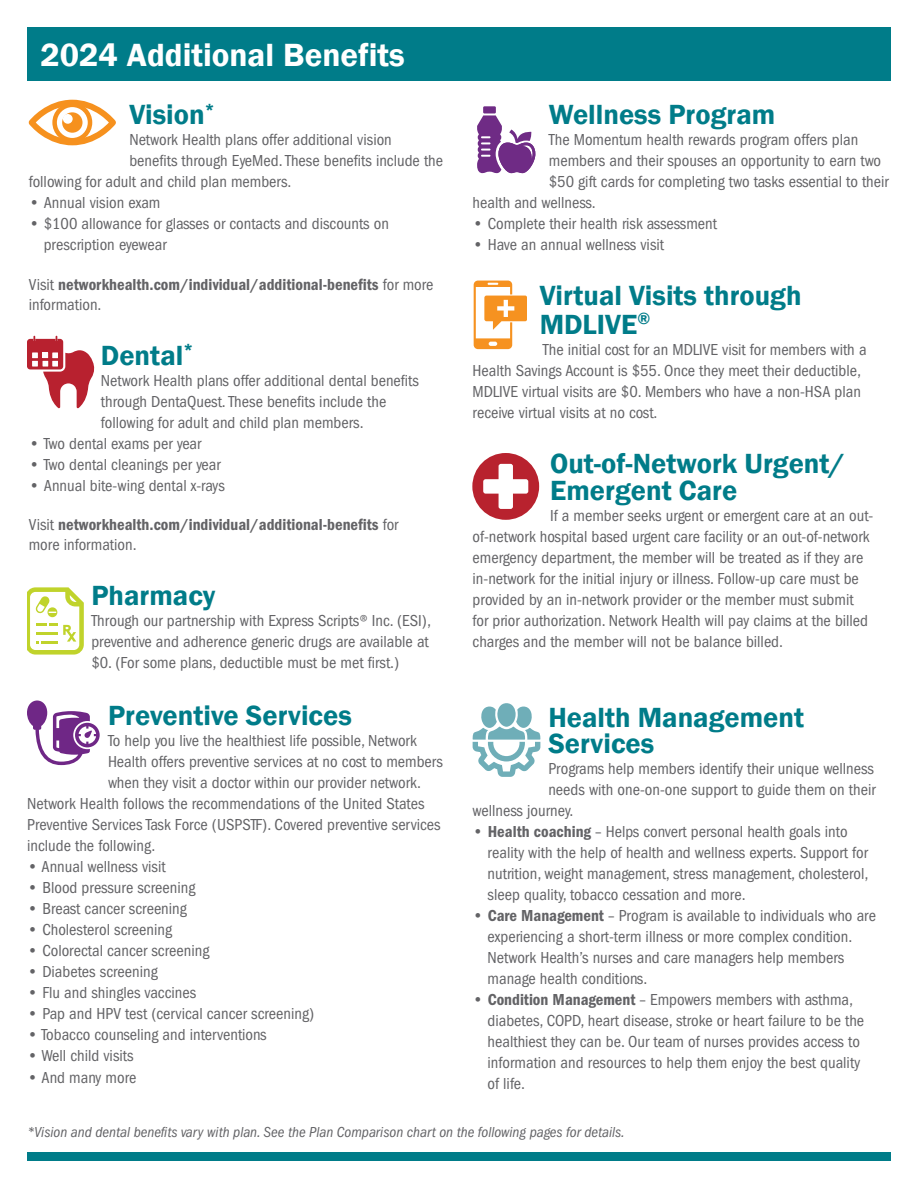
<style>
.page{position:relative;width:918px;height:1188px;background:#fff}
.page>*{position:absolute;margin:0;border:0;box-sizing:border-box;transform-origin:0 0}
.t1{font:600 33px "Franklin Gothic";color:#fff}
.t2{font:600 28.5px/28.5px "Franklin Gothic";color:#007c89}
.t3{font:condensed 16.5px/21px "Franklin Gothic LT Pro";color:#636366}
.t4{font:16.5px "Franklin Gothic LT Pro Cn Dm";color:#636366}
.t5{font:italic condensed 15px "Franklin Gothic LT Pro";color:#636366}
.s1{font-family:"Franklin Gothic";font-weight:600;font-stretch:normal}
.s2{font-family:"Franklin Gothic LT Pro";font-stretch:condensed}
.s3{font-family:"Franklin Gothic LT Pro Cn Dm";font-stretch:normal}
</style>
<div class="page">
<div style="left:27px;top:27px;width:864px;height:54px;background:#007c89"></div>
<svg style="left:474px;top:281px;width:52px;height:68px"></svg>
<svg style="left:27px;top:336px;width:67px;height:72px"></svg>
<div style="left:483px;top:106px;width:13px;height:7px;background:#6f2b85"></div>
<svg style="left:477px;top:115px;width:58px;height:58px"></svg>
<svg style="left:29px;top:100px;width:87px;height:45px"></svg>
<div style="left:62px;top:112px;width:21px;height:21px;background:#f6911e;border-radius:50%"></div>
<div style="left:63px;top:114px;width:10px;height:10px;background:#fff;border-radius:50%"></div>
<svg style="left:27px;top:587px;width:57px;height:68px"></svg>
<svg style="left:472px;top:453px;width:67px;height:67px"></svg>
<div style="left:27px;top:1152px;width:864px;height:9px;background:#007c89"></div>
<svg style="left:473px;top:703px;width:67px;height:74px"></svg>
<svg style="left:27px;top:700px;width:73px;height:65px"></svg>
<h1 class="t1" style="left:40px;top:34px;width:366px">2024 Additional Benefits</h1>
<h2 class="t2" style="left:129px;top:101px;width:87px">Vision<sup>*</sup></h2>
<p class="t3" style="left:129px;top:129px;width:264px">Network Health plans offer additional vision</p>
<p class="t3" style="left:129px;top:150px;width:315px">benefits through EyeMed. These benefits include the</p>
<p class="t3" style="left:29px;top:171px;width:264px">following for adult and child plan members.</p>
<p class="t3" style="left:29px;top:192px;width:133px"><span class="s1">•</span> Annual vision exam</p>
<p class="t3" style="left:44px;top:213px;width:347px;text-indent:-15px"><span class="s1">•</span> $100 allowance for glasses or contacts and discounts on prescription eyewear</p>
<p class="t4" style="left:29px;top:275px;width:406px"><span class="s2">Visit</span> networkhealth.com/individual/additional-benefits <span class="s2">for more</span></p>
<p class="t3" style="left:29px;top:294px;width:74px">information.</p>
<h2 class="t2" style="left:101px;top:341px;width:94px">Dental<sup>*</sup></h2>
<p class="t3" style="left:101px;top:370px;width:320px">Network Health plans offer additional dental benefits through DentaQuest. These benefits include the following for adult and child plan members.</p>
<p class="t3" style="left:29px;top:433px;width:174px"><span class="s1">•</span> Two dental exams per year</p>
<p class="t3" style="left:29px;top:454px;width:193px"><span class="s1">•</span> Two dental cleanings per year</p>
<p class="t3" style="left:29px;top:475px;width:198px"><span class="s1">•</span> Annual bite-wing dental x-rays</p>
<p class="t4" style="left:29px;top:515px;width:371px"><span class="s2">Visit</span> networkhealth.com/individual/additional-benefits <span class="s2">for</span></p>
<p class="t3" style="left:29px;top:534px;width:109px">more information.</p>
<h2 class="t2" style="left:91px;top:582px;width:126px">Pharmacy</h2>
<p class="t3" style="left:91px;top:611px;width:341px">Through our partnership with Express Scripts® Inc. (ESI), preventive and adherence generic drugs are available at $0. (For some plans, deductible must be met first.)</p>
<h2 class="t2" style="left:108px;top:701px;width:245px">Preventive Services</h2>
<p class="t3" style="left:108px;top:730px;width:310px">To help you live the healthiest life possible, Network</p>
<p class="t3" style="left:108px;top:751px;width:336px">Health offers preventive services at no cost to members</p>
<p class="t3" style="left:108px;top:772px;width:314px">when they visit a doctor within our provider network.</p>
<p class="t3" style="left:27px;top:793px;width:399px">Network Health follows the recommendations of the United States</p>
<p class="t3" style="left:27px;top:814px;width:415px">Preventive Services Task Force (USPSTF). Covered preventive services</p>
<p class="t3" style="left:27px;top:835px;width:130px">include the following.</p>
<p class="t3" style="left:27px;top:856px;width:140px"><span class="s1">•</span> Annual wellness visit</p>
<p class="t3" style="left:27px;top:877px;width:170px"><span class="s1">•</span> Blood pressure screening</p>
<p class="t3" style="left:27px;top:898px;width:161px"><span class="s1">•</span> Breast cancer screening</p>
<p class="t3" style="left:27px;top:919px;width:146px"><span class="s1">•</span> Cholesterol screening</p>
<p class="t3" style="left:27px;top:940px;width:184px"><span class="s1">•</span> Colorectal cancer screening</p>
<p class="t3" style="left:27px;top:961px;width:132px"><span class="s1">•</span> Diabetes screening</p>
<p class="t3" style="left:27px;top:982px;width:170px"><span class="s1">•</span> Flu and shingles vaccines</p>
<p class="t3" style="left:27px;top:1003px;width:289px"><span class="s1">•</span> Pap and HPV test (cervical cancer screening)</p>
<p class="t3" style="left:27px;top:1024px;width:241px"><span class="s1">•</span> Tobacco counseling and interventions</p>
<p class="t3" style="left:27px;top:1045px;width:108px"><span class="s1">•</span> Well child visits</p>
<p class="t3" style="left:27px;top:1067px;width:111px"><span class="s1">•</span> And many more</p>
<h2 class="t2" style="left:549px;top:101px;width:228px">Wellness Program</h2>
<p class="t3" style="left:549px;top:129px;width:311px">The Momentum health rewards program offers plan</p>
<p class="t3" style="left:549px;top:150px;width:334px">members and their spouses an opportunity to earn two</p>
<p class="t3" style="left:549px;top:171px;width:341px">$50 gift cards for completing two tasks essential to their</p>
<p class="t3" style="left:473px;top:192px;width:125px">health and wellness.</p>
<p class="t3" style="left:473px;top:213px;width:246px"><span class="s1">•</span> Complete their health risk assessment</p>
<p class="t3" style="left:473px;top:234px;width:193px"><span class="s1">•</span> Have an annual wellness visit</p>
<h2 class="t2" style="left:540px;top:282px;width:263px">Virtual Visits through<br>MDLIVE<sup>®</sup></h2>
<p class="t3" style="left:473px;top:339px;width:396px;text-indent:70px">The initial cost for an MDLIVE visit for members with a Health Savings Account is $55. Once they meet their deductible, MDLIVE virtual visits are $0. Members who have a non-HSA plan receive virtual visits at no cost.</p>
<h2 class="t2" style="left:550px;top:450px;width:296px;line-height:27px">Out-of-Network Urgent/<br>Emergent Care</h2>
<p class="t3" style="left:473px;top:505px;width:402px;text-indent:78px">If a member seeks urgent or emergent care at an out&shy;of-network hospital based urgent care facility or an out-of-network emergency department, the member will be treated as if they are in-network for the initial injury or illness. Follow-up care must be provided by an in-network provider or the member must submit for prior authorization. Network Health will pay claims at the billed charges and the member will not be balance billed.</p>
<h2 class="t2" style="left:548px;top:705px;width:257px;line-height:25.5px">Health Management<br>Services</h2>
<p class="t3" style="left:548px;top:758px;width:327px">Programs help members identify their unique wellness</p>
<p class="t3" style="left:548px;top:779px;width:329px">needs with one-on-one support to guide them on their</p>
<p class="t3" style="left:473px;top:800px;width:102px">wellness journey.</p>
<p class="t3" style="left:488px;top:821px;width:382px;text-indent:-15px"><span class="s1">•</span> <span class="s3">Health coaching</span> – Helps convert personal health goals into reality with the help of health and wellness experts. Support for nutrition, weight management, stress management, cholesterol, sleep quality, tobacco cessation and more.</p>
<p class="t3" style="left:488px;top:905px;width:390px;text-indent:-15px"><span class="s1">•</span> <span class="s3">Care Management</span> – Program is available to individuals who are experiencing a short-term illness or more complex condition.<br>Network Health’s nurses and care managers help members manage health conditions.</p>
<p class="t3" style="left:488px;top:989px;width:378px;text-indent:-15px"><span class="s1">•</span> <span class="s3">Condition Management</span> – Empowers members with asthma, diabetes, COPD, heart disease, stroke or heart failure to be the healthiest they can be. Our team of nurses provides access to information and resources to help them enjoy the best quality of life.</p>
<p class="t5" style="left:27px;top:1124px;width:599px">*Vision and dental benefits vary with plan. See the Plan Comparison chart on the following pages for details.</p>
</div>
